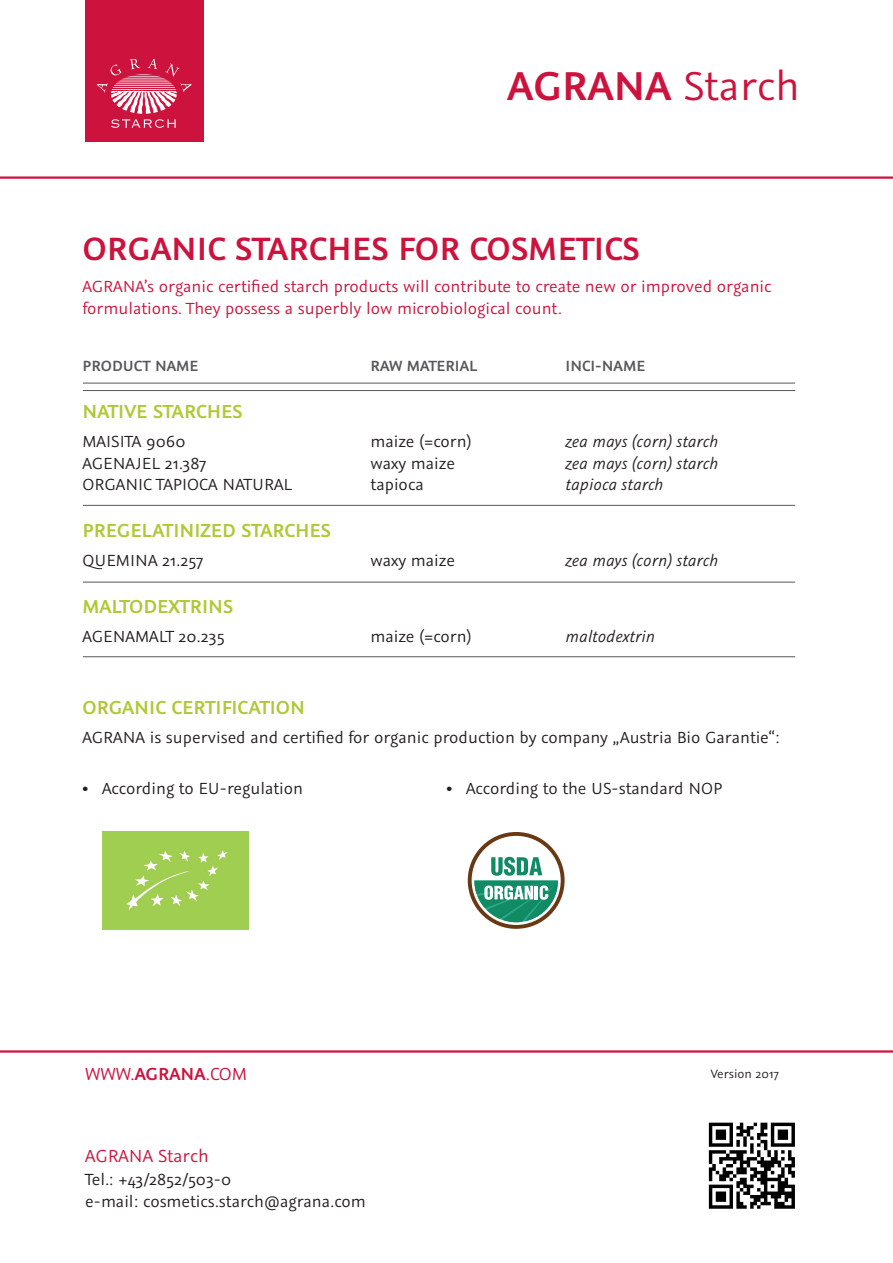
<style>
.page{position:relative;width:893px;height:1263px;background:#fff}
.page>*{position:absolute;margin:0;border:0;box-sizing:border-box;transform-origin:0 0}
.t1{font:600 45px "Graublau Sans";color:#cd123d}
.t2{font:600 36px "Graublau Sans";color:#cd123d}
.t3{font:600 21px "Graublau Sans";color:#b0c836}
.t4{font:19.5px "Graublau Sans";color:#cd123d}
.t5{font:18px "Graublau Sans";color:#231f20}
.t6{font:18px/21.6px "Graublau Sans";color:#cd123d}
.t7{font:italic 18px "Graublau Sans";color:#231f20}
.t8{font:600 16.5px "Graublau Sans";color:#57585a}
.t9{font:13.5px "Graublau Sans";color:#231f20}
.s1{font-weight:400}
.s2{font-weight:600}
</style>
<div class="page">
<hr style="left:0;top:176px;width:893px;height:3px;background:#cd123d">
<hr style="left:83px;top:383px;width:712px;height:1px;background:#57585a">
<hr style="left:83px;top:390px;width:712px;height:1px;background:#57585a">
<hr style="left:83px;top:582px;width:712px;height:1px;background:#57585a">
<hr style="left:83px;top:505px;width:712px;height:1px;background:#57585a">
<hr style="left:83px;top:656px;width:712px;height:1px;background:#57585a">
<div style="left:85px;top:0;width:119px;height:141px;background:#cd123d"></div>
<hr style="left:111px;top:74px;width:66px;height:1px;background:#fff">
<hr style="left:111px;top:76px;width:66px;height:1px;background:#fff">
<hr style="left:111px;top:78px;width:66px;height:1px;background:#fff">
<hr style="left:111px;top:80px;width:66px;height:1px;background:#fff">
<hr style="left:111px;top:82px;width:66px;height:1px;background:#fff">
<svg style="left:110px;top:64px;width:12px;height:12px"></svg>
<svg style="left:130px;top:59px;width:10px;height:10px"></svg>
<svg style="left:148px;top:59px;width:9px;height:10px"></svg>
<svg style="left:165px;top:63px;width:15px;height:14px"></svg>
<svg style="left:97px;top:83px;width:95px;height:45px"></svg>
<hr style="left:0;top:1050px;width:893px;height:2px;background:#cd123d">
<div style="left:102px;top:832px;width:146px;height:97px;background:#a0ce50"></div>
<div style="left:468px;top:832px;width:97px;height:97px;border:4px solid #6b3814;border-radius:50%"></div>
<svg style="left:474px;top:857px;width:84px;height:65px"></svg>
<div style="left:705px;top:1119px;width:93px;height:93px;background:linear-gradient(to right,#fff,#fff)"></div>
<svg style="left:709px;top:1123px;width:86px;height:86px"></svg>
<p class="t1" style="left:508px;top:59px;width:294px">AGRANA <span class="s1">Starch</span></p>
<p class="t2" style="left:82px;top:227px;width:559px">ORGANIC STARCHES FOR COSMETICS</p>
<p class="t6" style="left:82px;top:276px;width:691px">AGRANA’s organic certified starch products will contribute to create new or improved organic formulations. They possess a superbly low microbiological count.</p>
<p class="t8" style="left:82px;top:356px;width:117px">PRODUCT NAME</p>
<p class="t8" style="left:370px;top:356px;width:108px">RAW MATERIAL</p>
<p class="t8" style="left:565px;top:356px;width:81px">INCI-NAME</p>
<p class="t3" style="left:82px;top:399px;width:162px">NATIVE STARCHES</p>
<p class="t5" style="left:82px;top:431px;width:105px">MAISITA 9060</p>
<p class="t5" style="left:370px;top:431px;width:103px">maize (=corn)</p>
<p class="t7" style="left:565px;top:430px;width:154px">zea mays (corn) starch</p>
<p class="t5" style="left:82px;top:453px;width:125px">AGENAJEL 21.387</p>
<p class="t5" style="left:370px;top:453px;width:86px">waxy maize</p>
<p class="t7" style="left:565px;top:452px;width:154px">zea mays (corn) starch</p>
<p class="t5" style="left:82px;top:474px;width:211px">ORGANIC TAPIOCA NATURAL</p>
<p class="t5" style="left:370px;top:474px;width:55px">tapioca</p>
<p class="t7" style="left:565px;top:473px;width:99px">tapioca starch</p>
<p class="t3" style="left:82px;top:518px;width:250px">PREGELATINIZED STARCHES</p>
<p class="t5" style="left:82px;top:550px;width:122px">QUEMINA 21.257</p>
<p class="t5" style="left:370px;top:550px;width:86px">waxy maize</p>
<p class="t7" style="left:565px;top:549px;width:154px">zea mays (corn) starch</p>
<p class="t3" style="left:82px;top:594px;width:152px">MALTODEXTRINS</p>
<p class="t5" style="left:82px;top:626px;width:144px">AGENAMALT 20.235</p>
<p class="t5" style="left:370px;top:626px;width:103px">maize (=corn)</p>
<p class="t7" style="left:565px;top:625px;width:91px">maltodextrin</p>
<p class="t3" style="left:82px;top:695px;width:224px">ORGANIC CERTIFICATION</p>
<p class="t5" style="left:82px;top:727px;width:699px">AGRANA is supervised and certified for organic production by company „Austria Bio Garantie“:</p>
<p class="t5" style="left:82px;top:778px;width:222px">• According to EU-regulation</p>
<p class="t5" style="left:446px;top:778px;width:277px">• According to the US-standard NOP</p>
<p class="t4" style="left:85px;top:1062px;width:164px">WWW.<span class="s2">AGRANA</span>.COM</p>
<p class="t4" style="left:85px;top:1145px;width:125px">AGRANA Starch</p>
<p class="t5" style="left:85px;top:1169px;width:147px">Tel.: +43/2852/503-0</p>
<p class="t5" style="left:85px;top:1191px;width:282px">e-mail: cosmetics.starch@agrana.com</p>
<p class="t9" style="left:711px;top:1066px;width:70px">Version 2017</p>
</div>
